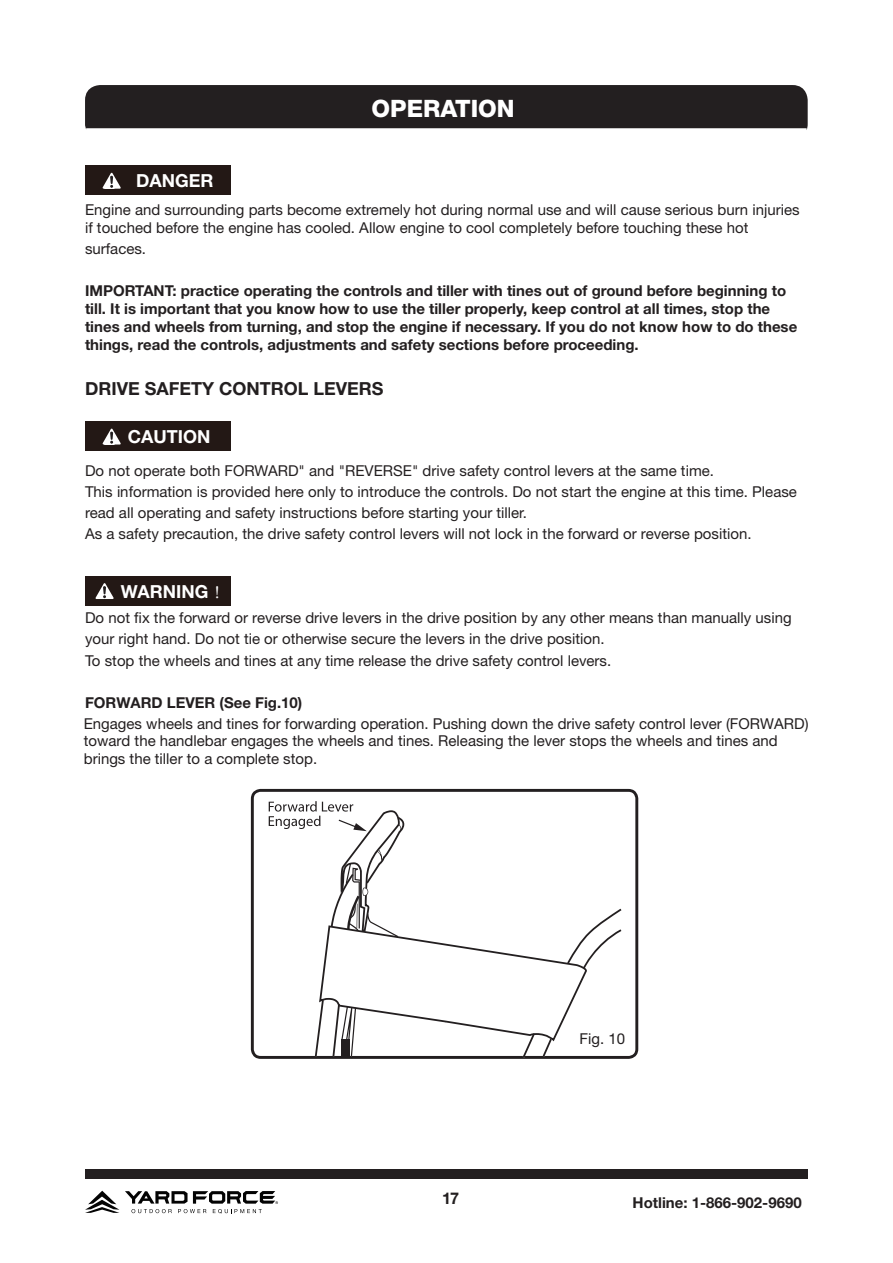
<style>
.page{position:relative;width:893px;height:1263px;background:#fff}
.page>*{position:absolute;margin:0;border:0;box-sizing:border-box;transform-origin:0 0}
.t1{font:800 24px "Helvetica Neue LT Std";color:#fff}
.t2{font:700 18px "Helvetica Neue LT Std";color:#231f20}
.t3{font:700 18px "Helvetica Neue LT Std";color:#fff}
.t4{font:700 16.2px "Helvetica Neue LT Std";color:#231f20}
.t5{font:15px/21px "Helvetica Neue LT Std";color:#231f20}
.t6{font:700 15px/18px "Helvetica Neue LT Std";color:#231f20}
.t7{font:700 15px "Helvetica Neue LT Pro";color:#231f20}
.s1{font-family:"Adobe Song Std";font-weight:300}
</style>
<div class="page">
<svg style="left:85px;top:1191px;width:34px;height:22px"></svg>
<svg style="left:125px;top:1191px;width:153px;height:22px"></svg>
<div style="left:85px;top:1169px;width:723px;height:9px;background:#231f20"></div>
<div style="left:85px;top:166px;width:146px;height:29px;background:#231815"></div>
<svg style="left:102px;top:173px;width:19px;height:16px"></svg>
<svg style="left:85px;top:85px;width:723px;height:45px;background:#2c2829"></svg>
<div style="left:85px;top:576px;width:146px;height:29px;background:#231815"></div>
<svg style="left:95px;top:583px;width:19px;height:16px"></svg>
<div style="left:85px;top:422px;width:146px;height:29px;background:#231815"></div>
<svg style="left:102px;top:429px;width:19px;height:15px"></svg>
<svg style="left:251px;top:789px;width:387px;height:270px"></svg>
<svg style="left:269px;top:801px;width:353px;height:256px"></svg>
<div style="left:568px;top:1028px;width:61px;height:23px;background:#fff"></div>
<p class="t3" style="left:136px;top:170px;width:79px">DANGER</p>
<p class="t1" style="left:372px;top:94px;width:145px">OPERATION</p>
<p class="t5" style="left:85px;top:201px;width:716px;line-height:18px">Engine and surrounding parts become extremely hot during normal use and will cause serious burn injuries if touched before the engine has cooled. Allow engine to cool completely before touching these hot</p>
<p class="t5" style="left:85px;top:238px;width:63px">surfaces.</p>
<p class="t6" style="left:85px;top:282px;width:714px">IMPORTANT: practice operating the controls and tiller with tines out of ground before beginning to till. It is important that you know how to use the tiller properly, keep control at all times, stop the tines and wheels from turning, and stop the engine if necessary. If you do not know how to do these things, read the controls, adjustments and safety sections before proceeding.</p>
<p class="t2" style="left:85px;top:377px;width:300px">DRIVE SAFETY CONTROL LEVERS</p>
<p class="t3" style="left:128px;top:425px;width:84px">CAUTION</p>
<p class="t5" style="left:85px;top:460px;width:630px">Do not operate both FORWARD" and "REVERSE" drive safety control levers at the same time.</p>
<p class="t5" style="left:85px;top:481px;width:713px">This information is provided here only to introduce the controls. Do not start the engine at this time. Please read all operating and safety instructions before starting your tiller.</p>
<p class="t5" style="left:85px;top:523px;width:668px">As a safety precaution, the drive safety control levers will not lock in the forward or reverse position.</p>
<p class="t3" style="left:121px;top:580px;width:112px">WARNING <span class="s1">！</span></p>
<p class="t5" style="left:85px;top:607px;width:708px">Do not fix the forward or reverse drive levers in the drive position by any other means than manually using your right hand. Do not tie or otherwise secure the levers in the drive position.<br>To stop the wheels and tines at any time release the drive safety control levers.</p>
<p class="t6" style="left:85px;top:693px;width:219px">FORWARD LEVER (See Fig.10)</p>
<p class="t5" style="left:84px;top:714px;width:726px;line-height:17.5px">Engages wheels and tines for forwarding operation. Pushing down the drive safety control lever (FORWARD) toward the handlebar engages the wheels and tines. Releasing the lever stops the wheels and tines and brings the tiller to a complete stop.</p>
<p class="t5" style="left:579px;top:1028px;width:47px">Fig. 10</p>
<p class="t4" style="left:442px;top:1188px;width:19px">17</p>
<p class="t7" style="left:633px;top:1193px;width:171px">Hotline: 1-866-902-9690</p>
</div>
